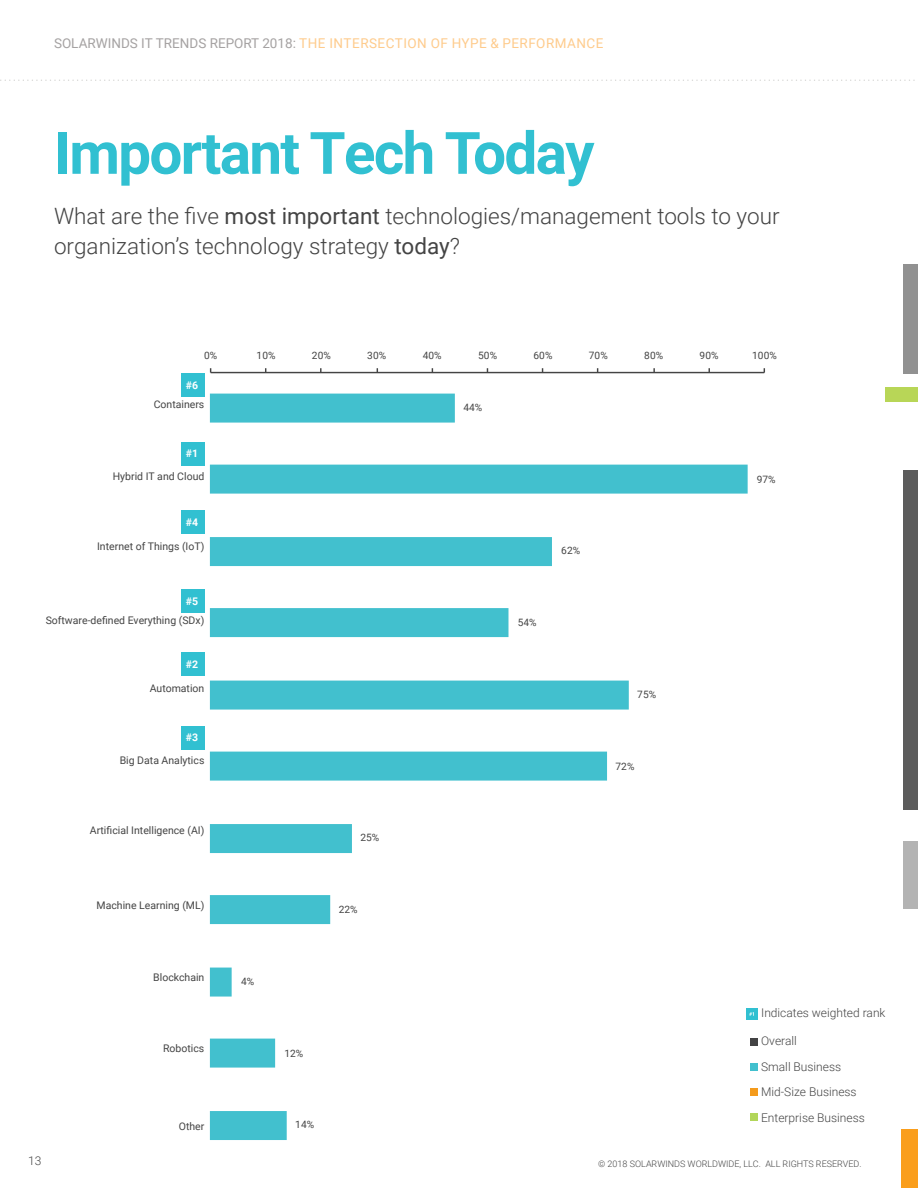
<style>
.page{position:relative;width:918px;height:1188px;background:#fff}
.page>*{position:absolute;margin:0;border:0;box-sizing:border-box;transform-origin:0 0}
.t1{font:700 58.5px "Roboto";letter-spacing:-.03em;color:#31c0d1}
.t2{font:300 22.5px/30px "Roboto";color:#444}
.t3{font:13.5px "Roboto";letter-spacing:.03em;color:#fecb8c}
.t4{font:300 12px/25.5px "Roboto";color:#444}
.t5{font:10.5px "Roboto";color:#444}
.t6{font:700 10.5px "Roboto";color:#fff}
.t7{font:10.2px "Roboto";letter-spacing:.01em;color:#444}
.t8{font:300 9px "Roboto";color:#444}
.s1{color:#a5a2a2}
.s2{font-weight:400}
</style>
<div class="page">
<svg style="left:1px;top:80px;width:914px;height:1px"></svg>
<div style="left:902px;top:1130px;width:16px;height:58px;background:#fa9e1c"></div>
<div style="left:904px;top:264px;width:14px;height:110px;background:#919191"></div>
<div style="left:904px;top:842px;width:14px;height:67px;background:#b3b3b3"></div>
<div style="left:885px;top:387px;width:33px;height:15px;background:#b8d657"></div>
<div style="left:904px;top:470px;width:14px;height:340px;background:#5c5c5c"></div>
<svg style="left:210px;top:394px;width:538px;height:746px"></svg>
<hr style="left:211px;top:372px;width:553px;height:1px;background:#444">
<div style="left:751px;top:1038px;width:7px;height:7px;background:#434344"></div>
<div style="left:751px;top:1063px;width:7px;height:7px;background:#42c0ce"></div>
<div style="left:751px;top:1088px;width:7px;height:7px;background:#f49b1c"></div>
<div style="left:751px;top:1113px;width:7px;height:8px;background:#b2d65a"></div>
<div style="left:181px;top:374px;width:23px;height:23px;background:#31c0d1"></div>
<div style="left:181px;top:442px;width:23px;height:24px;background:#31c0d1"></div>
<div style="left:181px;top:652px;width:23px;height:24px;background:#31c0d1"></div>
<div style="left:181px;top:590px;width:23px;height:23px;background:#31c0d1"></div>
<div style="left:181px;top:726px;width:23px;height:24px;background:#31c0d1"></div>
<div style="left:181px;top:510px;width:23px;height:24px;background:#31c0d1"></div>
<div style="left:747px;top:1009px;width:11px;height:11px;background:#31c0d1"></div>
<svg style="left:749px;top:1012px;width:5px;height:4px"></svg>
<h3 class="t3" style="left:54px;top:34px;width:551px"><span class="s1">SOLARWINDS IT TRENDS REPORT 2018:</span> THE INTERSECTION OF HYPE &amp; PERFORMANCE</h3>
<h1 class="t1" style="left:54px;top:112px;width:542px">Important Tech Today</h1>
<h2 class="t2" style="left:54px;top:200px;width:727px">What are the five <span class="s2">most important</span> technologies/management tools to your organization’s technology strategy <span class="s2">today</span>?</h2>
<p class="t7" style="left:204px;top:348px;width:15px">0%</p>
<p class="t7" style="left:257px;top:348px;width:21px">10%</p>
<p class="t7" style="left:312px;top:348px;width:21px">20%</p>
<p class="t7" style="left:367px;top:348px;width:21px">30%</p>
<p class="t7" style="left:423px;top:348px;width:21px">40%</p>
<p class="t7" style="left:478px;top:348px;width:21px">50%</p>
<p class="t7" style="left:533px;top:348px;width:21px">60%</p>
<p class="t7" style="left:589px;top:348px;width:21px">70%</p>
<p class="t7" style="left:644px;top:348px;width:21px">80%</p>
<p class="t7" style="left:700px;top:348px;width:21px">90%</p>
<p class="t7" style="left:752px;top:348px;width:26px">100%</p>
<p class="t6" style="left:186px;top:378px;width:14px">#6</p>
<p class="t5" style="left:154px;top:397px;width:52px">Containers</p>
<p class="t7" style="left:151px;top:399px;width:50px">Containers</p>
<p class="t6" style="left:186px;top:446px;width:14px">#1</p>
<p class="t5" style="left:113px;top:469px;width:93px">Hybrid IT and Cloud</p>
<p class="t7" style="left:110px;top:471px;width:92px">Cloud &amp;/or hybrid IT</p>
<p class="t6" style="left:186px;top:514px;width:14px">#4</p>
<p class="t5" style="left:97px;top:539px;width:109px">Internet of Things (IoT)</p>
<p class="t7" style="left:97px;top:543px;width:105px">Internet of Things (IoT)</p>
<p class="t6" style="left:186px;top:594px;width:14px">#5</p>
<p class="t5" style="left:46px;top:613px;width:160px">Software-defined Everything (SDx)</p>
<p class="t7" style="left:71px;top:615px;width:131px">SW Defined Everything (SDx)</p>
<p class="t6" style="left:186px;top:657px;width:14px">#2</p>
<p class="t5" style="left:150px;top:681px;width:56px">Automation</p>
<p class="t7" style="left:148px;top:686px;width:55px">Automation</p>
<p class="t6" style="left:186px;top:730px;width:14px">#3</p>
<p class="t5" style="left:120px;top:753px;width:86px">Big Data Analytics</p>
<p class="t7" style="left:121px;top:757px;width:81px">Big data analytics</p>
<p class="t5" style="left:90px;top:823px;width:116px">Artificial Intelligence (AI)</p>
<p class="t7" style="left:90px;top:829px;width:112px">Artificial Intelligence (AI)</p>
<p class="t5" style="left:97px;top:898px;width:109px">Machine Learning (ML)</p>
<p class="t7" style="left:123px;top:901px;width:78px">Machine learning</p>
<p class="t5" style="left:153px;top:970px;width:53px">Blockchain</p>
<p class="t7" style="left:151px;top:973px;width:51px">Blockchain</p>
<p class="t5" style="left:163px;top:1041px;width:43px">Robotics</p>
<p class="t7" style="left:161px;top:1044px;width:42px">Robotics</p>
<p class="t7" style="left:176px;top:1116px;width:27px">Other</p>
<p class="t5" style="left:179px;top:1119px;width:27px">Other</p>
<p class="t7" style="left:241px;top:974px;width:15px">4%</p>
<p class="t7" style="left:360px;top:831px;width:20px">25%</p>
<p class="t7" style="left:339px;top:902px;width:20px">22%</p>
<p class="t7" style="left:284px;top:1046px;width:20px">12%</p>
<p class="t7" style="left:295px;top:1118px;width:20px">14%</p>
<p class="t7" style="left:464px;top:400px;width:20px">44%</p>
<p class="t7" style="left:561px;top:544px;width:20px">62%</p>
<p class="t7" style="left:518px;top:615px;width:20px">54%</p>
<p class="t7" style="left:637px;top:687px;width:20px">75%</p>
<p class="t7" style="left:616px;top:759px;width:20px">72%</p>
<p class="t7" style="left:757px;top:472px;width:20px">97%</p>
<p class="t4" style="left:761px;top:1000px;width:126px">Indicates weighted rank</p>
<p class="t4" style="left:761px;top:1028px;width:105px">Overall<br>Small Business<br>Mid-Size Business<br>Enterprise Business</p>
<p class="t4" style="left:28px;top:1148px;width:15px">13</p>
<p class="t8" style="left:598px;top:1157px;width:265px">© 2018 SOLARWINDS WORLDWIDE, LLC. ALL RIGHTS RESERVED.</p>
</div>
